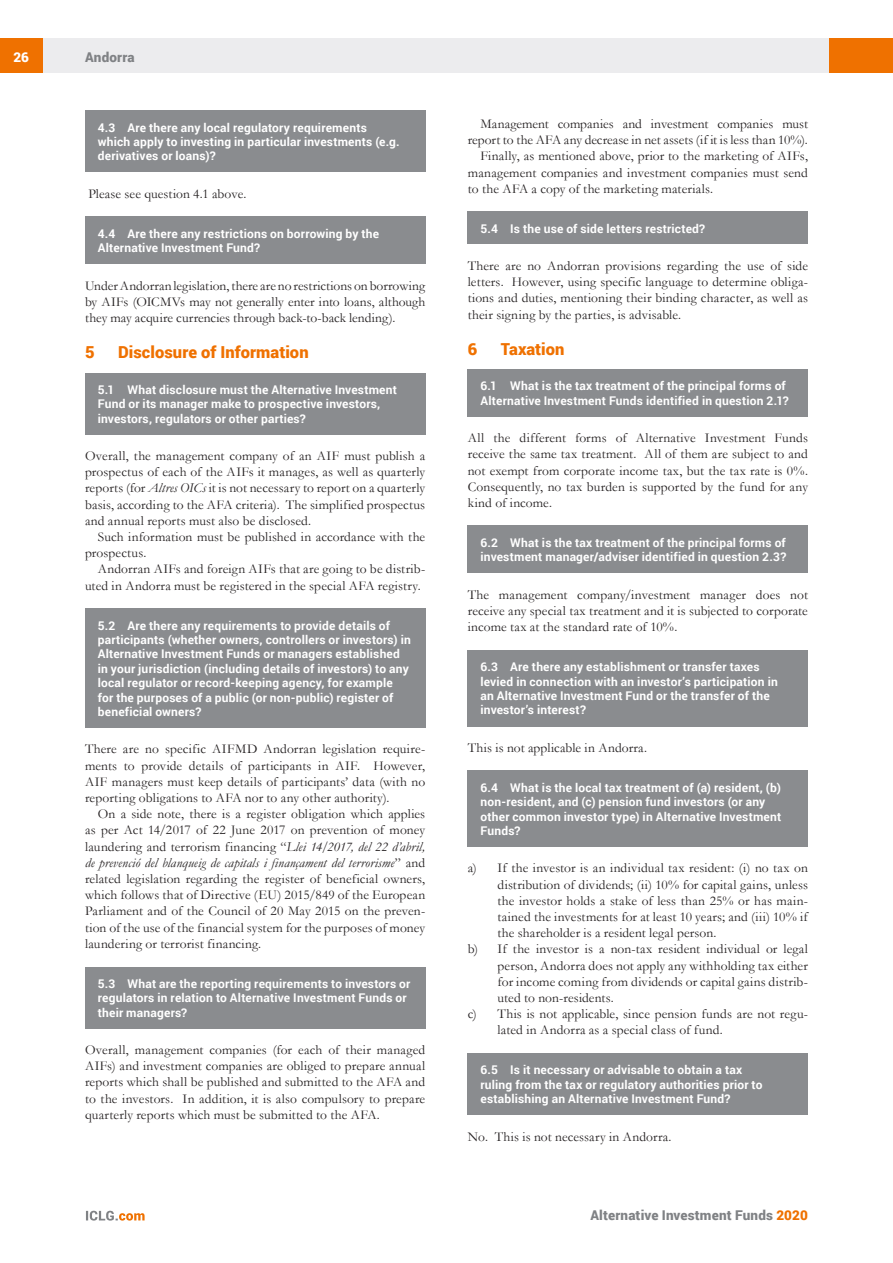
<style>
.page{position:relative;width:893px;height:1263px;background:#fff}
.page>*{position:absolute;margin:0;border:0;box-sizing:border-box;transform-origin:0 0}
.MS_Heading{font:900 16.5px "Roboto";letter-spacing:.005em;color:#ef7100}
.MS_Body_Text_-_First{font:13.5px/16.2px "Garamond";letter-spacing:.01em;color:#231f20;text-align:justify}
.MS_Body_Text_-_Secon{font:13.5px/16.2px "Garamond";letter-spacing:.01em;color:#231f20;text-align:justify}
.MS_-_Bullets_1{font:13.5px/16.2px "Garamond";letter-spacing:.01em;color:#231f20;text-align:justify}
.t1{font:900 13.5px "Roboto";letter-spacing:.01em;color:#808285}
.t2{font:900 13.5px "Roboto";color:#fff}
.MS_-_Question{font:700 12px/14.4px "Roboto";letter-spacing:.015em;color:#fff}
.MS_-_Question_follow{font:700 12px/14.4px "Roboto";letter-spacing:.015em;color:#fff}
.s1{font-style:italic}
.s2{color:#ef7100}
</style>
<div class="page">
<div style="left:43px;top:38px;width:786px;height:34px;background:#ececee"></div>
<div style="left:0;top:38px;width:43px;height:34px;background:#ef7100"></div>
<div style="left:829px;top:38px;width:64px;height:34px;background:#ef7100"></div>
<svg style="left:86px;top:1211px;width:59px;height:9px"></svg>
<div style="left:468px;top:212px;width:340px;height:32px;background:#8a8c8f"></div>
<div style="left:468px;top:369px;width:340px;height:47px;background:#8a8c8f"></div>
<div style="left:468px;top:526px;width:340px;height:47px;background:#8a8c8f"></div>
<div style="left:468px;top:650px;width:340px;height:76px;background:#8a8c8f"></div>
<div style="left:468px;top:771px;width:340px;height:76px;background:#8a8c8f"></div>
<div style="left:468px;top:1053px;width:340px;height:62px;background:#8a8c8f"></div>
<div style="left:85px;top:111px;width:340px;height:61px;background:#8a8c8f"></div>
<div style="left:85px;top:217px;width:340px;height:47px;background:#8a8c8f"></div>
<div style="left:85px;top:373px;width:340px;height:61px;background:#8a8c8f"></div>
<div style="left:85px;top:608px;width:340px;height:120px;background:#8a8c8f"></div>
<div style="left:85px;top:967px;width:340px;height:61px;background:#8a8c8f"></div>
<p class="t2" style="left:13px;top:48px;width:17px">26</p>
<p class="t1" style="left:85px;top:48px;width:51px">Andorra</p>
<p class="MS_-_Question" style="left:98px;top:120px;width:303px">4.3 Are there any local regulatory requirements which apply to investing in particular investments (e.g. derivatives or loans)?</p>
<p class="MS_Body_Text_-_First" style="left:88px;top:185px;width:160px">Please see question 4.1 above.</p>
<p class="MS_-_Question" style="left:98px;top:226px;width:283px">4.4 Are there any restrictions on borrowing by the<br>Alternative Investment Fund?</p>
<p class="MS_Body_Text_-_First" style="left:85px;top:277px;width:342px">Under Andorran legislation, there are no restrictions on borrowing by AIFs (OICMVs may not generally enter into loans, although they may acquire currencies through back-to-back lending).</p>
<p class="MS_Heading" style="left:85px;top:341px;width:11px">5</p>
<p class="MS_Heading" style="left:118px;top:341px;width:192px">Disclosure of Information</p>
<p class="MS_-_Question_follow" style="left:98px;top:382px;width:301px">5.1 What disclosure must the Alternative Investment<br>Fund or its manager make to prospective investors, investors, regulators or other parties?</p>
<p class="MS_Body_Text_-_First" style="left:85px;top:447px;width:342px">Overall, the management company of an AIF must publish a prospectus of each of the AIFs it manages, as well as quarterly reports (for <span class="s1">Altres OICs</span> it is not necessary to report on a quarterly basis, according to the AFA criteria). The simplified prospectus and annual reports must also be disclosed.</p>
<p class="MS_Body_Text_-_Secon" style="left:85px;top:528px;width:342px;text-indent:13px">Such information must be published in accordance with the prospectus.</p>
<p class="MS_Body_Text_-_Secon" style="left:85px;top:561px;width:342px;text-indent:13px">Andorran AIFs and foreign AIFs that are going to be distrib&shy;uted in Andorra must be registered in the special AFA registry.</p>
<p class="MS_-_Question" style="left:98px;top:618px;width:315px">5.2 Are there any requirements to provide details of participants (whether owners, controllers or investors) in Alternative Investment Funds or managers established in your jurisdiction (including details of investors) to any local regulator or record-keeping agency, for example for the purposes of a public (or non-public) register of beneficial owners?</p>
<p class="MS_Body_Text_-_First" style="left:85px;top:741px;width:342px">There are no specific AIFMD Andorran legislation require&shy;ments to provide details of participants in AIF. However, AIF managers must keep details of participants’ data (with no reporting obligations to AFA nor to any other authority).</p>
<p class="MS_Body_Text_-_Secon" style="left:85px;top:805px;width:342px;text-indent:13px">On a side note, there is a register obligation which applies as per Act 14/2017 of 22 June 2017 on prevention of money laundering and terrorism financing “<span class="s1">Llei 14/2017, del 22 d’abril, de prevenció del blanqueig de capitals i finançament del terrorisme</span>” and related legislation regarding the register of beneficial owners, which follows that of Directive (EU) 2015/849 of the European Parliament and of the Council of 20 May 2015 on the preven&shy;tion of the use of the financial system for the purposes of money laundering or terrorist financing.</p>
<p class="MS_-_Question" style="left:98px;top:976px;width:314px">5.3 What are the reporting requirements to investors or regulators in relation to Alternative Investment Funds or their managers?</p>
<p class="MS_Body_Text_-_First" style="left:85px;top:1041px;width:342px">Overall, management companies (for each of their managed AIFs) and investment companies are obliged to prepare annual reports which shall be published and submitted to the AFA and to the investors. In addition, it is also compulsory to prepare quarterly reports which must be submitted to the AFA.</p>
<p class="MS_Body_Text_-_Secon" style="left:468px;top:115px;width:342px;text-align:right">Management companies and investment companies must report to the AFA any decrease in net assets (if it is less than 10%).</p>
<p class="MS_Body_Text_-_Secon" style="left:468px;top:148px;width:342px;text-indent:13px">Finally, as mentioned above, prior to the marketing of AIFs, management companies and investment companies must send to the AFA a copy of the marketing materials.</p>
<p class="MS_-_Question" style="left:480px;top:221px;width:226px">5.4 Is the use of side letters restricted?</p>
<p class="MS_Body_Text_-_First" style="left:468px;top:257px;width:342px">There are no Andorran provisions regarding the use of side letters. However, using specific language to determine obliga&shy;tions and duties, mentioning their binding character, as well as their signing by the parties, is advisable.</p>
<p class="MS_Heading" style="left:468px;top:337px;width:11px">6</p>
<p class="MS_Heading" style="left:501px;top:337px;width:65px">Taxation</p>
<p class="MS_-_Question_follow" style="left:480px;top:378px;width:310px">6.1 What is the tax treatment of the principal forms of<br>Alternative Investment Funds identified in question 2.1?</p>
<p class="MS_Body_Text_-_First" style="left:468px;top:429px;width:342px">All the different forms of Alternative Investment Funds receive the same tax treatment. All of them are subject to and not exempt from corporate income tax, but the tax rate is 0%.<br>Consequently, no tax burden is supported by the fund for any kind of income.</p>
<p class="MS_-_Question" style="left:480px;top:535px;width:307px">6.2 What is the tax treatment of the principal forms of investment manager/adviser identified in question 2.3?</p>
<p class="MS_Body_Text_-_First" style="left:468px;top:586px;width:342px">The management company/investment manager does not receive any special tax treatment and it is subjected to corporate income tax at the standard rate of 10%.</p>
<p class="MS_-_Question" style="left:480px;top:659px;width:299px">6.3 Are there any establishment or transfer taxes levied in connection with an investor’s participation in an Alternative Investment Fund or the transfer of the investor’s interest?</p>
<p class="MS_Body_Text_-_First" style="left:468px;top:739px;width:181px">This is not applicable in Andorra.</p>
<p class="MS_-_Question" style="left:480px;top:780px;width:302px">6.4 What is the local tax treatment of (a) resident, (b) non-resident, and (c) pension fund investors (or any other common investor type) in Alternative Investment Funds?</p>
<p class="MS_-_Bullets_1" style="left:497px;top:860px;width:312px;text-indent:-30px">a) If the investor is an individual tax resident: (i) no tax on distribution of dividends; (ii) 10% for capital gains, unless the investor holds a stake of less than 25% or has main&shy;tained the investments for at least 10 years; and (iii) 10% if the shareholder is a resident legal person.</p>
<p class="MS_-_Bullets_1" style="left:497px;top:941px;width:312px;text-indent:-30px">b) If the investor is a non-tax resident individual or legal person, Andorra does not apply any withholding tax either for income coming from dividends or capital gains distrib&shy;uted to non-residents.</p>
<p class="MS_-_Bullets_1" style="left:497px;top:1005px;width:312px;text-indent:-30px">c) This is not applicable, since pension funds are not regu&shy;lated in Andorra as a special class of fund.</p>
<p class="MS_-_Question" style="left:480px;top:1062px;width:284px">6.5 Is it necessary or advisable to obtain a tax ruling from the tax or regulatory authorities prior to establishing an Alternative Investment Fund?</p>
<p class="MS_Body_Text_-_First" style="left:468px;top:1128px;width:205px">No. This is not necessary in Andorra.</p>
<p class="t1" style="left:590px;top:1206px;width:219px">Alternative Investment Funds <span class="s2">2020</span></p>
</div>
